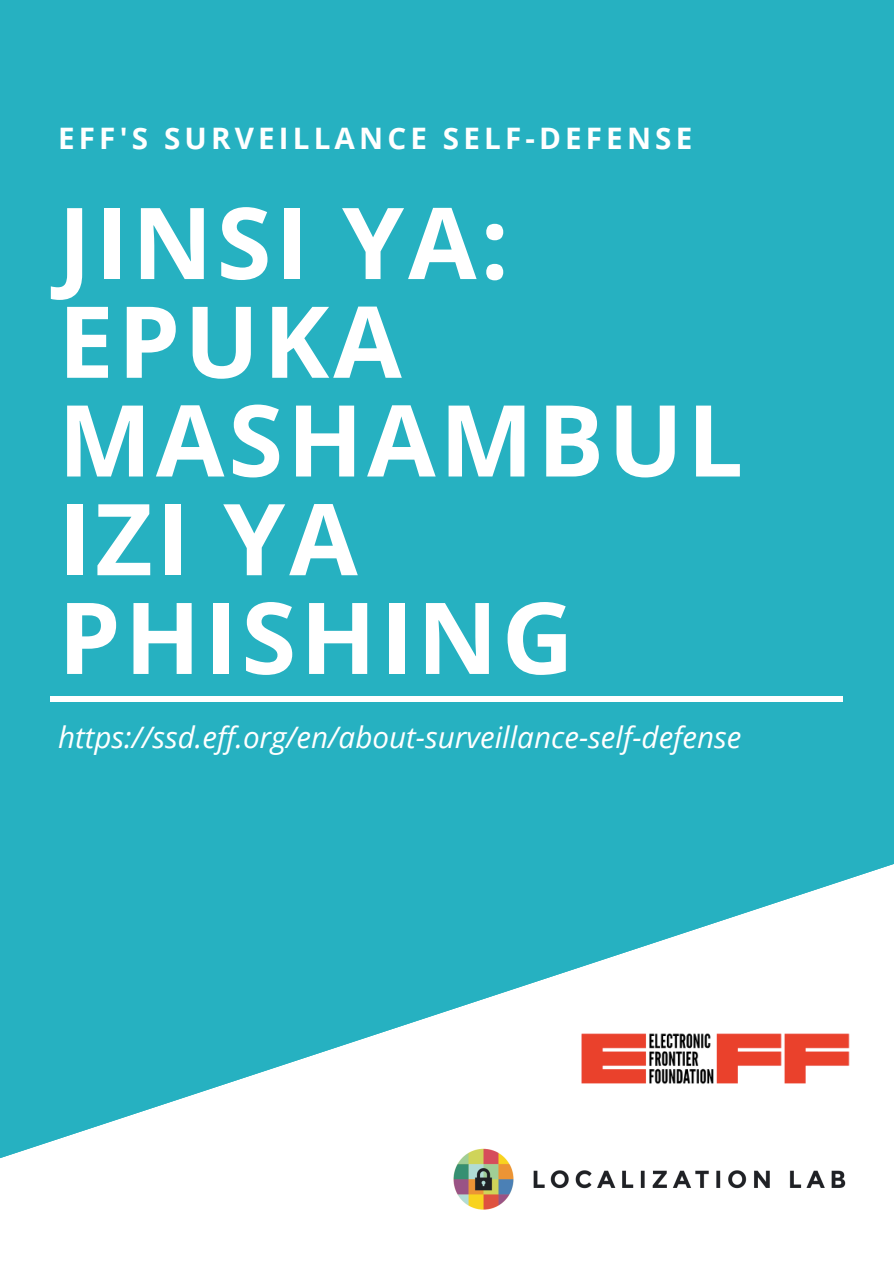
<style>
.page{position:relative;width:894px;height:1264px;background:#fff}
.page>*{position:absolute;margin:0;border:0;box-sizing:border-box;transform-origin:0 0}
.t1{font:700 99.3px/98.7px "Open Sans";letter-spacing:.04em;color:#fff}
.t2{font:italic 29.55px "Open Sans";color:#fff}
.t3{font:700 29.55px "Open Sans";letter-spacing:.14em;color:#fff}
</style>
<div class="page">
<div style="left:0;top:0;width:893px;height:1263px;background:#26b1c1"></div>
<svg style="left:0;top:864px;width:893px;height:399px;fill:#fff"></svg>
<div style="left:51px;top:695px;width:791px;height:6px;background:#fff"></div>
<img style="left:447px;top:1130px;width:405px;height:89px">
<img style="left:575px;top:1021px;width:277px;height:78px">
<p class="t3" style="left:58px;top:118px;width:635px">EFF'S SURVEILLANCE SELF-DEFENSE</p>
<h1 class="t1" style="left:58px;top:191px;width:686px">JINSI YA:<br>EPUKA<br>MASHAMBUL<br>IZI YA<br>PHISHING</h1>
<p class="t2" style="left:58px;top:716px;width:684px">https://ssd.eff.org/en/about-surveillance-self-defense</p>
</div>
